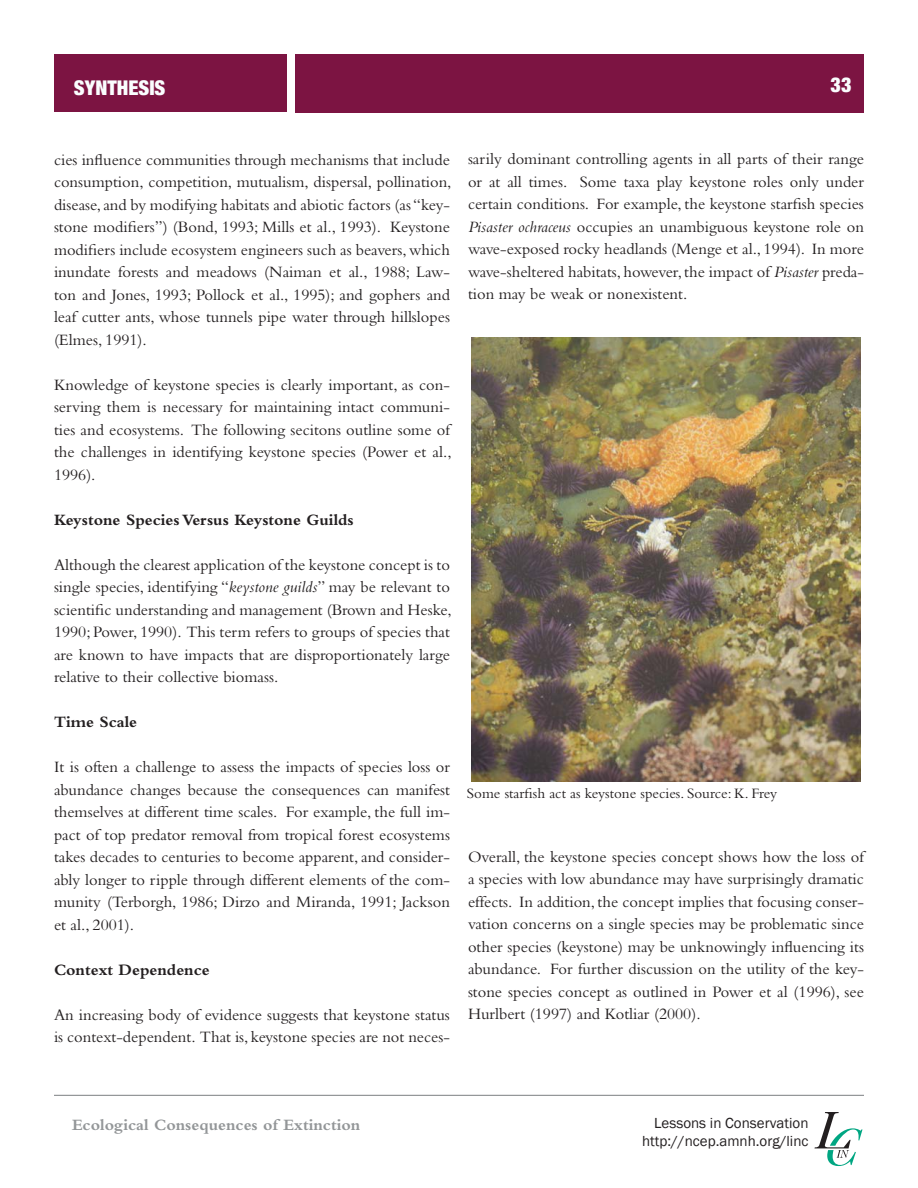
<style>
.page{position:relative;width:918px;height:1188px;background:#fff}
.page>*{position:absolute;margin:0;border:0;box-sizing:border-box;transform-origin:0 0}
.t1{font:900 condensed 20.25px "Helvetica Neue";color:#fafdfe}
.t2{font:16.5px/22.5px "Bembo";color:#231f20;text-align:justify}
.SYN2_Heading_2{font:700 16.5px "Bembo";color:#231f20}
.t3{font:700 16.5px "Bembo";color:#939698}
.t4{font:15px/18px "Franklin Gothic";color:#231f20;text-align:right}
.t5{font:15px "Bembo";color:#231f20}
.s1{font-style:italic}
</style>
<div class="page">
<div style="left:54px;top:54px;width:232px;height:58px;background:#7c1442"></div>
<div style="left:296px;top:54px;width:568px;height:58px;background:#7c1442"></div>
<svg style="left:814px;top:1112px;width:48px;height:54px"></svg>
<hr style="left:54px;top:1095px;width:810px;height:1px;background:#939698">
<img style="left:471px;top:338px;width:390px;height:444px">
<p class="t1" style="left:74px;top:75px;width:93px">SYNTHESIS</p>
<p class="t1" style="left:831px;top:72px;width:23px">33</p>
<p class="t2" style="left:54px;top:148px;width:399px">cies influence communities through mechanisms that include consumption, competition, mutualism, dispersal, pollination, disease, and by modifying habitats and abiotic factors (as “key&shy;stone modifiers”) (Bond, 1993; Mills et al., 1993). Keystone modifiers include ecosystem engineers such as beavers, which inundate forests and meadows (Naiman et al., 1988; Law&shy;ton and Jones, 1993; Pollock et al., 1995); and gophers and leaf cutter ants, whose tunnels pipe water through hillslopes (Elmes, 1991).</p>
<p class="t2" style="left:54px;top:373px;width:399px">Knowledge of keystone species is clearly important, as con&shy;serving them is necessary for maintaining intact communi&shy;ties and ecosystems. The following secitons outline some of the challenges in identifying keystone species (Power et al., 1996).</p>
<p class="SYN2_Heading_2" style="left:54px;top:511px;width:301px">Keystone Species Versus Keystone Guilds</p>
<p class="t2" style="left:54px;top:553px;width:399px">Although the clearest application of the keystone concept is to single species, identifying “<span class="s1">keystone guilds</span>” may be relevant to scientific understanding and management (Brown and Heske, 1990; Power, 1990). This term refers to groups of species that are known to have impacts that are disproportionately large relative to their collective biomass.</p>
<p class="SYN2_Heading_2" style="left:54px;top:713px;width:85px">Time Scale</p>
<p class="t2" style="left:54px;top:756px;width:398px">It is often a challenge to assess the impacts of species loss or abundance changes because the consequences can manifest themselves at different time scales. For example, the full im&shy;pact of top predator removal from tropical forest ecosystems takes decades to centuries to become apparent, and consider&shy;ably longer to ripple through different elements of the com&shy;munity (Terborgh, 1986; Dirzo and Miranda, 1991; Jackson et al., 2001).</p>
<p class="SYN2_Heading_2" style="left:54px;top:961px;width:157px">Context Dependence</p>
<p class="t2" style="left:54px;top:1003px;width:397px">An increasing body of evidence suggests that keystone status is context-dependent. That is, keystone species are not neces-</p>
<p class="t2" style="left:468px;top:147px;width:398px">sarily dominant controlling agents in all parts of their range or at all times. Some taxa play keystone roles only under certain conditions. For example, the keystone starfish species <span class="s1">Pisaster ochraceus</span> occupies an unambiguous keystone role on wave-exposed rocky headlands (Menge et al., 1994). In more wave-sheltered habitats, however, the impact of <span class="s1">Pisaster</span> preda&shy;tion may be weak or nonexistent.</p>
<p class="t5" style="left:467px;top:785px;width:312px">Some starfish act as keystone species. Source: K. Frey</p>
<p class="t2" style="left:468px;top:845px;width:398px">Overall, the keystone species concept shows how the loss of a species with low abundance may have surprisingly dramatic effects. In addition, the concept implies that focusing conser&shy;vation concerns on a single species may be problematic since other species (keystone) may be unknowingly influencing its abundance. For further discussion on the utility of the key&shy;stone species concept as outlined in Power et al (1996), see Hurlbert (1997) and Kotliar (2000).</p>
<p class="t3" style="left:72px;top:1116px;width:290px">Ecological Consequences of Extinction</p>
<p class="t4" style="left:642px;top:1114px;width:168px">Lessons in Conservation http://ncep.amnh.org/linc</p>
</div>
